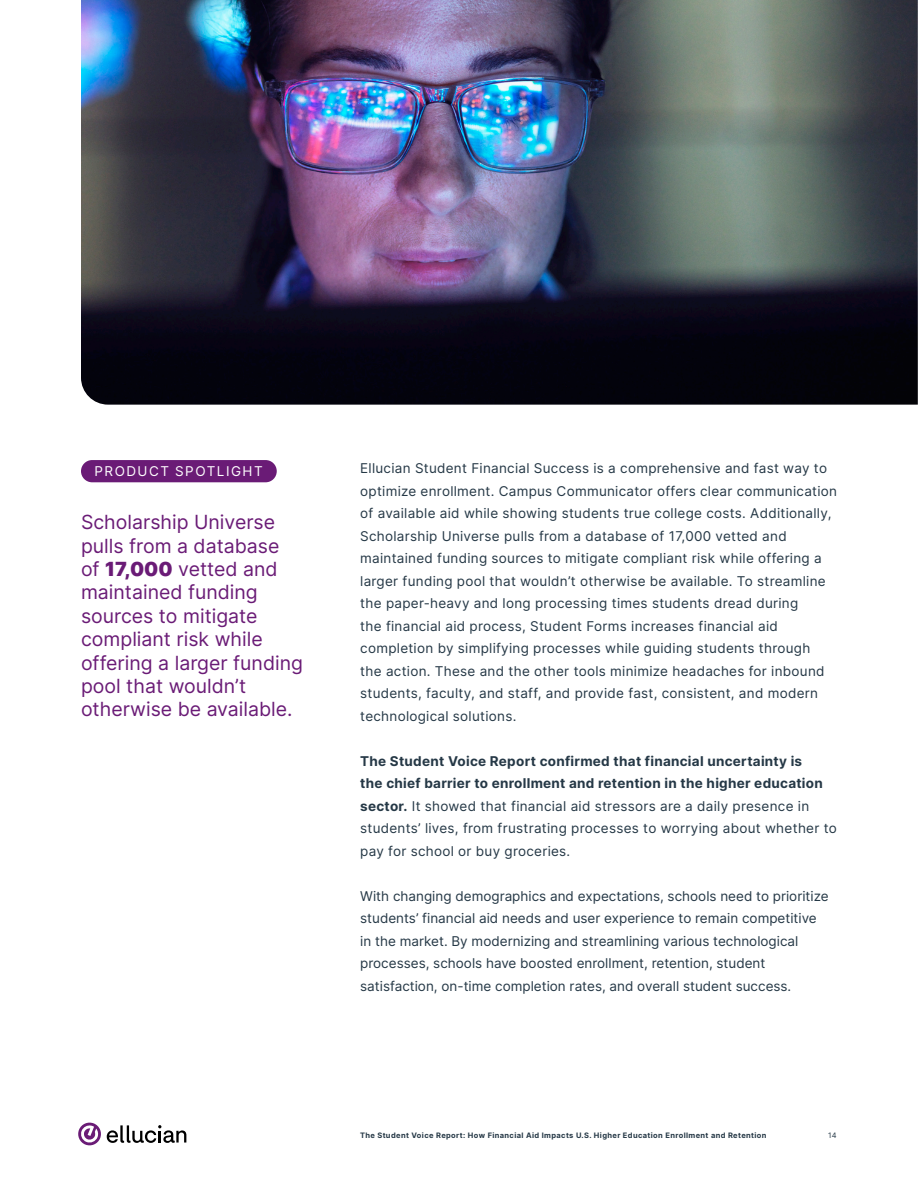
<style>
.page{position:relative;width:918px;height:1188px;background:#fff}
.page>*{position:absolute;margin:0;border:0;box-sizing:border-box;transform-origin:0 0}
.t1{font:19.5px/23.4px "Inter";color:#6a1b76}
.t2{font:13.5px/22.5px "Inter";letter-spacing:.02em;color:#253846}
.t3{font:13.5px/22.5px "Inter";color:#253846}
.t4{font:13.5px "Inter";letter-spacing:.11em;color:#fff}
.t5{font:700 7.5px "Inter";letter-spacing:.05em;color:#253846}
.t6{font:7.5px "Inter";color:#253846}
.s1{font-weight:900}
.s2{font-weight:700}
</style>
<div class="page">
<img style="left:81px;top:0;width:837px;height:405px">
<div style="left:81px;top:460px;width:196px;height:22px;background:#6a1b76;border-radius:11px"></div>
<svg style="left:78px;top:1122px;width:108px;height:24px"></svg>
<p class="t4" style="left:94px;top:461px;width:170px">PRODUCT SPOTLIGHT</p>
<p class="t1" style="left:81px;top:510px;width:224px">Scholarship Universe pulls from a database of <span class="s1">17,000</span> vetted and maintained funding sources to mitigate compliant risk while offering a larger funding pool that wouldn’t otherwise be available.</p>
<p class="t2" style="left:360px;top:457px;width:478px">Ellucian Student Financial Success is a comprehensive and fast way to optimize enrollment. Campus Communicator offers clear communication of available aid while showing students true college costs. Additionally, Scholarship Universe pulls from a database of 17,000 vetted and maintained funding sources to mitigate compliant risk while offering a larger funding pool that wouldn’t otherwise be available. To streamline the paper-heavy and long processing times students dread during<br>the financial aid process, Student Forms increases financial aid completion by simplifying processes while guiding students through<br>the action. These and the other tools minimize headaches for inbound students, faculty, and staff, and provide fast, consistent, and modern technological solutions.</p>
<p class="t2" style="left:360px;top:749px;width:478px"><span class="s2">The Student Voice Report confirmed that financial uncertainty is<br>the chief barrier to enrollment and retention in the higher education sector.</span> It showed that financial aid stressors are a daily presence in students’ lives, from frustrating processes to worrying about whether to pay for school or buy groceries.</p>
<p class="t3" style="left:360px;top:884px;width:470px">With changing demographics and expectations, schools need to prioritize students’ financial aid needs and user experience to remain competitive in the market. By modernizing and streamlining various technological processes, schools have boosted enrollment, retention, student satisfaction, on-time completion rates, and overall student success.</p>
<p class="t5" style="left:360px;top:1129px;width:408px">The Student Voice Report: How Financial Aid Impacts U.S. Higher Education Enrollment and Retention</p>
<p class="t6" style="left:828px;top:1129px;width:10px">14</p>
</div>
